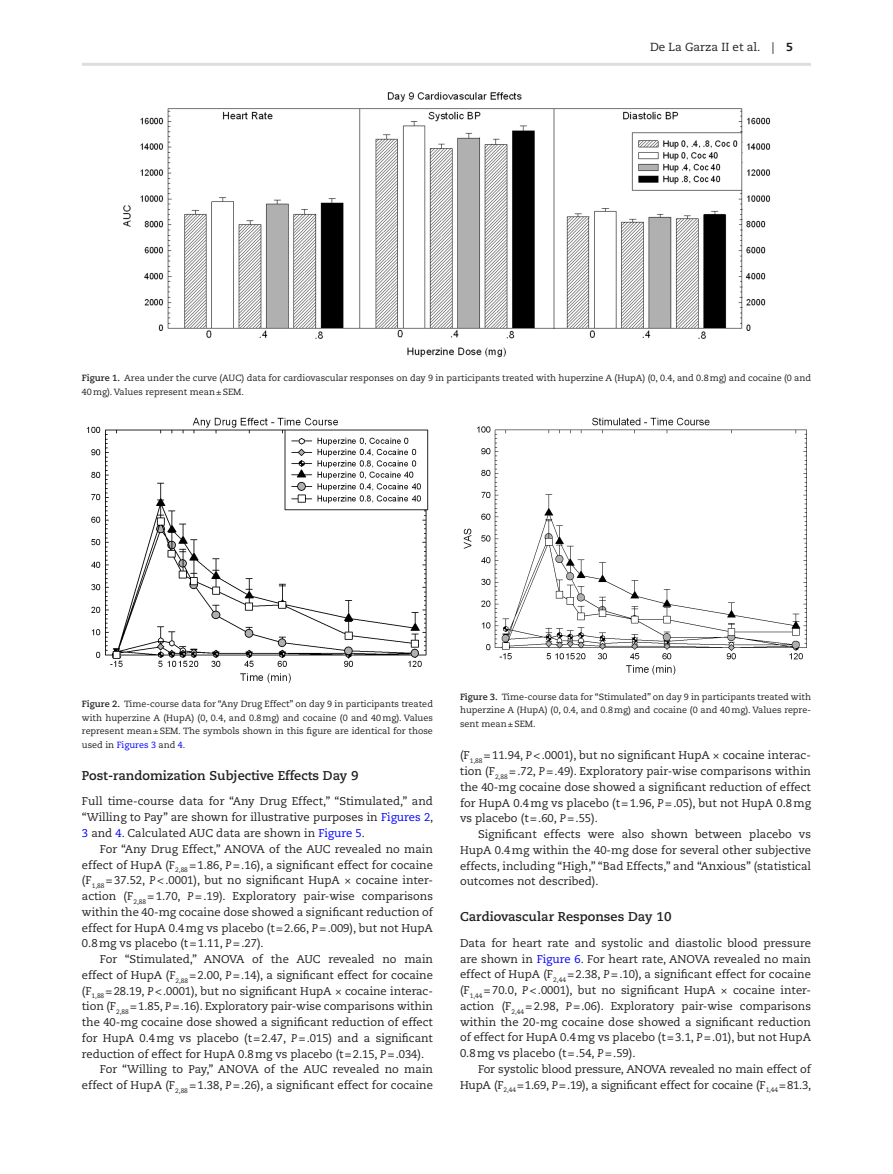
<style>
.page{position:relative;width:893px;height:1174px;background:#fff}
.page>*{position:absolute;margin:0;border:0;box-sizing:border-box;transform-origin:0 0}
.t1{font:700 12.75px "Caecilia LT Std";color:#231f20}
.t2{font:11.7px "Caecilia LT Std";color:#231f20}
.t3{font:11.25px/15.8px "Caecilia LT Std";color:#231f20;text-align:justify}
.t4{font:9px/13.5px "Caecilia LT Std";color:#231f20;text-align:justify}
.s1{font-weight:800}
.s2{font-weight:700}
.s3{color:#00f}
.s4{font-style:italic}
</style>
<div class="page">
<hr style="left:82px;top:63px;width:729px;height:3px;background:#dcdddf">
<img style="left:123px;top:92px;width:647px;height:265px">
<img style="left:86px;top:417px;width:342px;height:266px">
<img style="left:464px;top:417px;width:343px;height:258px">
<p class="t2" style="left:650px;top:40px;width:145px">De La Garza II et al. | <span class="s1">5</span></p>
<p class="t4" style="left:82px;top:371px;width:731px"><span class="s2">Figure 1.</span> Area under the curve (AUC) data for cardiovascular responses on day 9 in participants treated with huperzine A (HupA) (0, 0.4, and 0.8mg) and cocaine (0 and<br>40mg). Values represent mean±SEM.</p>
<p class="t4" style="left:82px;top:697px;width:353px"><span class="s2">Figure 2.</span> Time-course data for “Any Drug Effect” on day 9 in participants treated with huperzine A (HupA) (0, 0.4, and 0.8mg) and cocaine (0 and 40mg). Values represent mean±SEM. The symbols shown in this figure are identical for those used in <span class="s3">Figures 3</span> and <span class="s3">4</span>.</p>
<p class="t4" style="left:460px;top:690px;width:353px"><span class="s2">Figure 3.</span> Time-course data for “Stimulated” on day 9 in participants treated with huperzine A (HupA) (0, 0.4, and 0.8mg) and cocaine (0 and 40mg). Values repre&shy;sent mean±SEM.</p>
<p class="t3" style="left:460px;top:748px;width:353px">(F<sub>1,88</sub> =11.94, <span class="s4">P</span>&lt;.0001), but no significant HupA × cocaine interac&shy;tion (F<sub>2,88</sub> =.72, <span class="s4">P</span>=.49). Exploratory pair-wise comparisons within the 40-mg cocaine dose showed a significant reduction of effect for HupA 0.4mg vs placebo (t=1.96, <span class="s4">P</span>=.05), but not HupA 0.8mg vs placebo (t=.60, <span class="s4">P</span>=.55).</p>
<p class="t3" style="left:460px;top:826px;width:353px;text-indent:18px">Significant effects were also shown between placebo vs HupA 0.4mg within the 40-mg dose for several other subjective effects, including “High,” “Bad Effects,” and “Anxious” (statistical outcomes not described).</p>
<p class="t1" style="left:460px;top:909px;width:213px">Cardiovascular Responses Day 10</p>
<p class="t3" style="left:460px;top:935px;width:353px">Data for heart rate and systolic and diastolic blood pressure are shown in <span class="s3">Figure 6</span>. For heart rate, ANOVA revealed no main effect of HupA (F<sub>2,44</sub> =2.38, <span class="s4">P</span>=.10), a significant effect for cocaine (F<sub>1,44</sub> =70.0, <span class="s4">P</span>&lt;.0001), but no significant HupA × cocaine inter&shy;action (F<sub>2,44</sub> =2.98, <span class="s4">P</span>=.06). Exploratory pair-wise comparisons within the 20-mg cocaine dose showed a significant reduction of effect for HupA 0.4mg vs placebo (t=3.1, <span class="s4">P</span>=.01), but not HupA 0.8mg vs placebo (t=.54, <span class="s4">P</span>=.59).</p>
<p class="t3" style="left:460px;top:1061px;width:353px;text-align:right">For systolic blood pressure, ANOVA revealed no main effect of<br>HupA (F<sub>2,44</sub> =1.69, <span class="s4">P</span>=.19), a significant effect for cocaine (F<sub>1,44</sub> =81.3,</p>
<p class="t1" style="left:82px;top:768px;width:278px">Post-randomization Subjective Effects Day 9</p>
<p class="t3" style="left:82px;top:794px;width:353px">Full time-course data for “Any Drug Effect,” “Stimulated,” and “Willing to Pay” are shown for illustrative purposes in <span class="s3">Figures 2</span>, <span class="s3">3</span> and <span class="s3">4</span>. Calculated AUC data are shown in <span class="s3">Figure 5</span>.</p>
<p class="t3" style="left:82px;top:841px;width:353px;text-indent:18px">For “Any Drug Effect,” ANOVA of the AUC revealed no main effect of HupA (F<sub>2,88</sub> =1.86, <span class="s4">P</span>=.16), a significant effect for cocaine (F<sub>1,88</sub> =37.52, <span class="s4">P</span>&lt;.0001), but no significant HupA × cocaine inter&shy;action (F<sub>2,88</sub> =1.70, <span class="s4">P</span>=.19). Exploratory pair-wise comparisons within the 40-mg cocaine dose showed a significant reduction of effect for HupA 0.4mg vs placebo (t=2.66, <span class="s4">P</span>=.009), but not HupA 0.8mg vs placebo (t=1.11, <span class="s4">P</span>=.27).</p>
<p class="t3" style="left:100px;top:951px;width:334px">For “Stimulated,” ANOVA of the AUC revealed no main</p>
<p class="t3" style="left:82px;top:967px;width:353px">effect of HupA (F<sub>2,88</sub> =2.00, <span class="s4">P</span>=.14), a significant effect for cocaine</p>
<p class="t3" style="left:82px;top:983px;width:352px">(F<sub>1,88</sub> =28.19, <span class="s4">P</span>&lt;.0001), but no significant HupA × cocaine interac-</p>
<p class="t3" style="left:82px;top:998px;width:352px">tion (F<sub>2,88</sub> =1.85, <span class="s4">P</span>=.16). Exploratory pair-wise comparisons within</p>
<p class="t3" style="left:82px;top:1014px;width:353px">the 40-mg cocaine dose showed a significant reduction of effect</p>
<p class="t3" style="left:82px;top:1030px;width:352px">for HupA 0.4mg vs placebo (t=2.47, <span class="s4">P</span>=.015) and a significant</p>
<p class="t3" style="left:82px;top:1046px;width:344px">reduction of effect for HupA 0.8mg vs placebo (t=2.15, <span class="s4">P</span>=.034).</p>
<p class="t3" style="left:100px;top:1061px;width:335px">For “Willing to Pay,” ANOVA of the AUC revealed no main</p>
<p class="t3" style="left:82px;top:1077px;width:353px">effect of HupA (F<sub>2,88</sub> =1.38, <span class="s4">P</span>=.26), a significant effect for cocaine</p>
</div>
